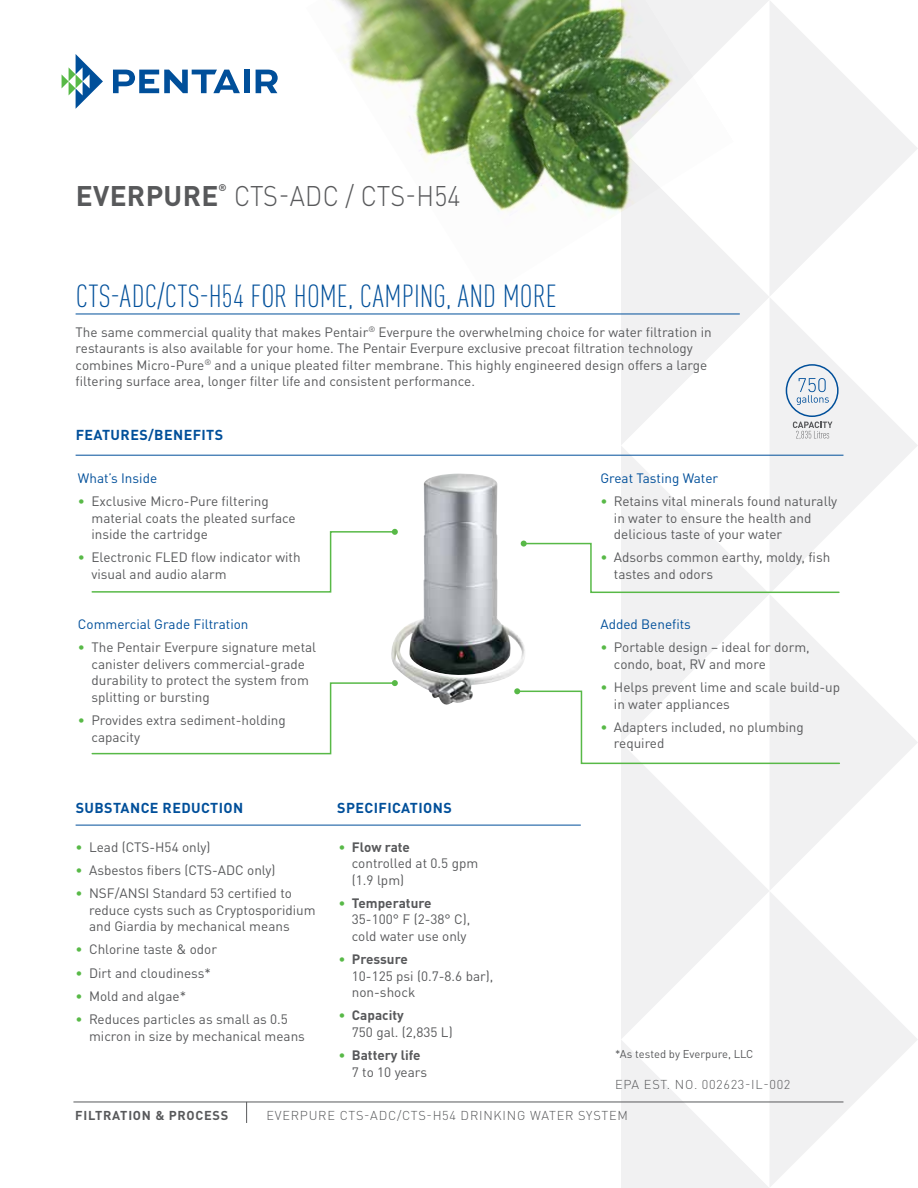
<style>
.page{position:relative;width:918px;height:1188px;background:#fff}
.page>*{position:absolute;margin:0;border:0;box-sizing:border-box;transform-origin:0 0}
.t1{font:300 condensed 31.5px "DIN Pro";letter-spacing:.005em;color:#004f9a}
.t2{font:300 28.05px "DIN Pro";letter-spacing:.005em;color:#58595b;scale:.9 1}
.t3{font:700 28.05px "DIN Pro";letter-spacing:.01em;color:#58595b}
.t4{font:700 14.25px "DIN Pro";letter-spacing:.03em;color:#004f9a}
.t5{font:13.5px/16.5px "DIN Pro";color:#58595b}
.t6{font:13.5px "DIN Pro";color:#004f9a}
.t7{font:700 13.5px/16.5px "DIN Pro";color:#58595b}
.t8{font:300 12.75px "DIN Pro";letter-spacing:.06em;color:#58595b}
.t9{font:700 12.75px "DIN Pro";letter-spacing:.06em;color:#58595b}
.t10{font:11.25px "DIN Pro";color:#58595b}
.t11{font:700 9.6px "DIN Pro";color:#58595b}
.s1{color:#58b947}
.s2{font-weight:700}
.s3{font-weight:400;color:#58b947}
.s4{font-weight:400}
</style>
<div class="page">
<svg style="left:734px;top:0;width:183px;height:148px"></svg>
<svg style="left:621px;top:148px;width:297px;height:297px"></svg>
<svg style="left:621px;top:445px;width:297px;height:297px"></svg>
<svg style="left:621px;top:742px;width:297px;height:445px;fill:#f2f2f3"></svg>
<svg style="left:621px;top:1039px;width:149px;height:149px"></svg>
<svg style="left:62px;top:54px;width:41px;height:55px"></svg>
<svg style="left:113px;top:70px;width:127px;height:23px"></svg>
<div style="left:244px;top:70px;width:5px;height:23px;background:#004f9a"></div>
<svg style="left:256px;top:70px;width:22px;height:23px"></svg>
<hr style="left:73px;top:1102px;width:770px;height:1px;background:#58595b">
<svg style="left:246px;top:1103px;width:1px;height:20px"></svg>
<hr style="left:76px;top:455px;width:767px;height:1px;background:#004f9a">
<hr style="left:76px;top:825px;width:505px;height:1px;background:#004f9a">
<img style="left:391px;top:473px;width:134px;height:232px">
<hr style="left:76px;top:314px;width:664px;height:1px;background:#004f9a">
<img style="left:336px;top:0;width:398px;height:296px">
<svg style="left:521px;top:541px;width:319px;height:53px"></svg>
<svg style="left:91px;top:529px;width:307px;height:64px"></svg>
<svg style="left:91px;top:680px;width:307px;height:75px"></svg>
<svg style="left:514px;top:688px;width:327px;height:77px"></svg>
<svg style="left:786px;top:364px;width:53px;height:75px"></svg>
<h2 class="t3" style="left:76px;top:173px;width:144px">EVERPURE</h2>
<p class="t11" style="left:219px;top:180px;width:10px">®</p>
<h2 class="t2" style="left:234px;top:174px;width:253px">CTS-ADC / CTS-H54</h2>
<h1 class="t1" style="left:76px;top:274px;width:483px">CTS-ADC/CTS-H54 FOR HOME, CAMPING, AND MORE</h1>
<p class="t5" style="left:76px;top:322px;width:638px">The same commercial quality that makes Pentair<sup>®</sup> Everpure the overwhelming choice for water filtration in restaurants is also available for your home. The Pentair Everpure exclusive precoat filtration technology combines Micro-Pure<sup>®</sup> and a unique pleated filter membrane. This highly engineered design offers a large filtering surface area, longer filter life and consistent performance.</p>
<p class="t4" style="left:76px;top:423px;width:149px">FEATURES/BENEFITS</p>
<p class="t6" style="left:78px;top:467px;width:81px">What’s Inside</p>
<p class="t5" style="left:91px;top:492px;width:206px;text-indent:-14px"><span class="s1">•</span> Exclusive Micro-Pure filtering material coats the pleated surface inside the cartridge</p>
<p class="t5" style="left:91px;top:548px;width:211px;text-indent:-14px"><span class="s1">•</span> Electronic FLED flow indicator with visual and audio alarm</p>
<p class="t6" style="left:78px;top:614px;width:172px">Commercial Grade Filtration</p>
<p class="t5" style="left:91px;top:638px;width:226px;text-indent:-14px"><span class="s1">•</span> The Pentair Everpure signature metal canister delivers commercial-grade durability to protect the system from splitting or bursting</p>
<p class="t5" style="left:91px;top:711px;width:196px;text-indent:-14px"><span class="s1">•</span> Provides extra sediment-holding capacity</p>
<p class="t4" style="left:76px;top:796px;width:169px">SUBSTANCE REDUCTION</p>
<p class="t4" style="left:337px;top:796px;width:116px">SPECIFICATIONS</p>
<p class="t5" style="left:76px;top:837px;width:136px"><span class="s1">•</span> Lead (CTS-H54 only)</p>
<p class="t5" style="left:76px;top:860px;width:201px"><span class="s1">•</span> Asbestos fibers (CTS-ADC only)</p>
<p class="t5" style="left:89px;top:884px;width:228px;text-indent:-14px"><span class="s1">•</span> NSF/ANSI Standard 53 certified to reduce cysts such as Cryptosporidium and Giardia by mechanical means</p>
<p class="t5" style="left:76px;top:940px;width:143px"><span class="s1">•</span> Chlorine taste &amp; odor</p>
<p class="t5" style="left:76px;top:963px;width:137px"><span class="s1">•</span> Dirt and cloudiness*</p>
<p class="t5" style="left:76px;top:986px;width:112px"><span class="s1">•</span> Mold and algae*</p>
<p class="t5" style="left:89px;top:1010px;width:217px;text-indent:-14px"><span class="s1">•</span> Reduces particles as small as 0.5 micron in size by mechanical means</p>
<p class="t5" style="left:352px;top:837px;width:128px;text-indent:-14px"><span class="s1">•</span> <span class="s2">Flow rate<br></span>controlled at 0.5 gpm (1.9 lpm)</p>
<p class="t5" style="left:352px;top:893px;width:120px;text-indent:-14px"><span class="s1">•</span> <span class="s2">Temperature<br></span>35-100° F (2-38° C), cold water use only</p>
<p class="t5" style="left:352px;top:950px;width:143px;text-indent:-14px"><span class="s1">•</span> <span class="s2">Pressure<br></span>10-125 psi (0.7-8.6 bar), non-shock</p>
<p class="t5" style="left:352px;top:1006px;width:102px;text-indent:-14px"><span class="s1">•</span> <span class="s2">Capacity<br></span>750 gal. (2,835 L)</p>
<p class="t7" style="left:352px;top:1045px;width:77px;text-indent:-14px"><span class="s3">•</span> Battery life<br><span class="s4">7 to 10 years</span></p>
<p class="t6" style="left:600px;top:467px;width:119px">Great Tasting Water</p>
<p class="t5" style="left:614px;top:492px;width:225px;text-indent:-14px"><span class="s1">•</span> Retains vital minerals found naturally in water to ensure the health and delicious taste of your water</p>
<p class="t5" style="left:614px;top:548px;width:218px;text-indent:-14px"><span class="s1">•</span> Adsorbs common earthy, moldy, fish tastes and odors</p>
<p class="t6" style="left:600px;top:614px;width:92px">Added Benefits</p>
<p class="t5" style="left:614px;top:638px;width:197px;text-indent:-14px"><span class="s1">•</span> Portable design – ideal for dorm, condo, boat, RV and more</p>
<p class="t5" style="left:614px;top:678px;width:228px;text-indent:-14px"><span class="s1">•</span> Helps prevent lime and scale build-up in water appliances</p>
<p class="t5" style="left:614px;top:718px;width:191px;text-indent:-14px"><span class="s1">•</span> Adapters included, no plumbing required</p>
<p class="t10" style="left:615px;top:1045px;width:140px">*As tested by Everpure, LLC</p>
<p class="t8" style="left:615px;top:1075px;width:177px">EPA EST. NO. 002623-IL-002</p>
<p class="t9" style="left:75px;top:1105px;width:155px">FILTRATION &amp; PROCESS</p>
<p class="t8" style="left:266px;top:1106px;width:363px">EVERPURE CTS-ADC/CTS-H54 DRINKING WATER SYSTEM</p>
</div>
